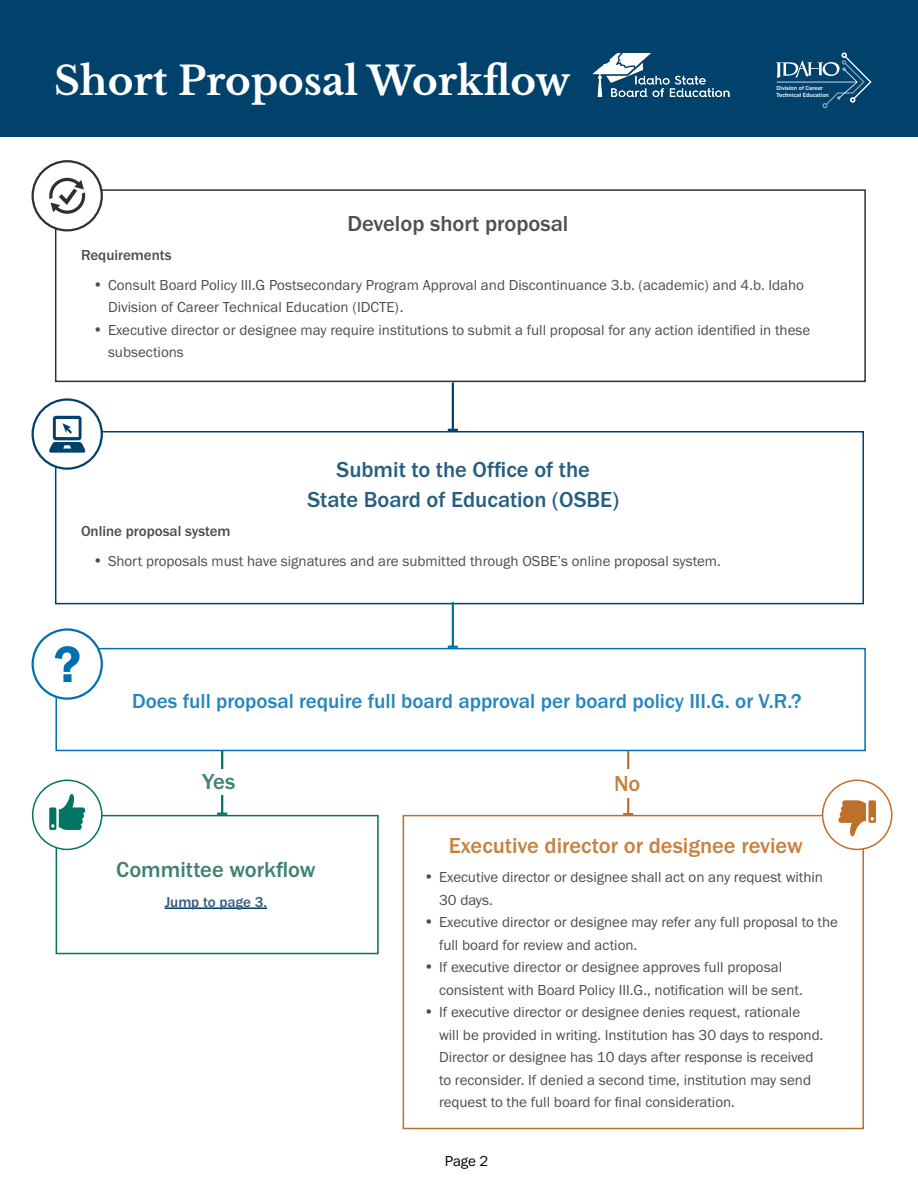
<style>
.page{position:relative;width:918px;height:1188px;background:#fff}
.page>*{position:absolute;margin:0;border:0;box-sizing:border-box;transform-origin:0 0}
.t1{font:700 39px "Libre Baskerville";color:#fff}
.t2{font:500 22.5px/30px "Franklin Gothic URW";color:#265e81;text-align:center}
.t3{font:500 22.5px "Franklin Gothic URW";color:#c68140}
.t4{font:500 22.5px "Franklin Gothic URW";color:#4f4f4e}
.t5{font:500 22.5px "Franklin Gothic URW";color:#3f8273}
.t6{font:500 21px "Franklin Gothic URW";color:#2685be}
.t7{font:15px/22.5px "Franklin Gothic URW Boo";color:#4d4d4f}
.t8{font:500 15px "Franklin Gothic URW";color:#4d4d4f}
.t9{font:500 15px "Franklin Gothic URW";letter-spacing:-.005em;color:#345b80}
.t10{font:15px "Franklin Gothic URW Boo";color:#000}
.t11{font:500 6.15px/6.8px "Franklin Gothic URW";color:#fff}
</style>
<div class="page">
<div style="left:0;top:0;width:918px;height:136px;background:#00426b"></div>
<svg style="left:776px;top:53px;width:96px;height:55px"></svg>
<img style="left:592px;top:54px;width:138px;height:43px">
<hr style="left:165px;top:907px;width:102px;height:2px;background:#00426b">
<div style="left:55px;top:189px;width:811px;height:193px;border:2px solid #30302f"></div>
<div style="left:55px;top:431px;width:809px;height:173px;border:2px solid #00426b"></div>
<div style="left:56px;top:815px;width:323px;height:139px;border:2px solid #027463"></div>
<div style="left:403px;top:815px;width:461px;height:314px;border:2px solid #be702a"></div>
<div style="left:33px;top:161px;width:69px;height:69px;background:#fff;border-radius:50%"></div>
<div style="left:32px;top:160px;width:71px;height:71px;border:2px solid #30302f;border-radius:50%"></div>
<svg style="left:49px;top:178px;width:36px;height:36px"></svg>
<div style="left:33px;top:400px;width:69px;height:69px;background:#fff;border-radius:50%"></div>
<div style="left:32px;top:398px;width:71px;height:72px;border:2px solid #00426b;border-radius:50%"></div>
<svg style="left:49px;top:416px;width:36px;height:37px"></svg>
<div style="left:33px;top:780px;width:69px;height:69px;background:#fff;border-radius:50%"></div>
<div style="left:32px;top:780px;width:71px;height:70px;border:2px solid #027463;border-radius:50%"></div>
<svg style="left:49px;top:794px;width:36px;height:36px"></svg>
<div style="left:823px;top:780px;width:69px;height:69px;background:#fff;border-radius:50%"></div>
<div style="left:822px;top:780px;width:71px;height:70px;border:2px solid #be702a;border-radius:50%"></div>
<svg style="left:838px;top:800px;width:38px;height:36px"></svg>
<hr style="left:452px;top:382px;width:2px;height:48px;background:#00426b">
<svg style="left:448px;top:429px;width:10px;height:2px"></svg>
<hr style="left:221px;top:751px;width:2px;height:63px;background:#027463">
<svg style="left:217px;top:813px;width:10px;height:2px"></svg>
<hr style="left:627px;top:751px;width:2px;height:63px;background:#be702a">
<svg style="left:623px;top:813px;width:10px;height:2px"></svg>
<div style="left:55px;top:648px;width:811px;height:103px;border:2px solid #0070b3"></div>
<div style="left:33px;top:630px;width:69px;height:69px;background:#fff;border-radius:50%"></div>
<div style="left:32px;top:628px;width:71px;height:72px;border:2px solid #0070b3;border-radius:50%"></div>
<svg style="left:55px;top:646px;width:25px;height:36px"></svg>
<hr style="left:452px;top:602px;width:2px;height:45px;background:#0070b3">
<svg style="left:448px;top:646px;width:10px;height:2px"></svg>
<div style="left:171px;top:769px;width:96px;height:25px;background:#fff"></div>
<div style="left:603px;top:769px;width:49px;height:29px;background:#fff"></div>
<h1 class="t1" style="left:54px;top:57px;width:518px">Short Proposal Workflow</h1>
<h2 class="t4" style="left:347px;top:210px;width:223px">Develop short proposal</h2>
<p class="t11" style="left:776px;top:84px;width:54px">Division of Career<br>Technical Education</p>
<p class="t8" style="left:81px;top:246px;width:92px">Requirements</p>
<p class="t7" style="left:108px;top:273px;width:704px">Consult Board Policy III.G Postsecondary Program Approval and Discontinuance 3.b. (academic) and 4.b. Idaho Division of Career Technical Education (IDCTE).<br>Executive director or designee may require institutions to submit a full proposal for any action identified in these subsections</p>
<h2 class="t2" style="left:308px;top:454px;width:313px">Submit to the Office of the<br>State Board of Education (OSBE)</h2>
<p class="t8" style="left:81px;top:522px;width:151px">Online proposal system</p>
<p class="t7" style="left:108px;top:549px;width:614px">Short proposals must have signatures and are submitted through OSBE’s online proposal system.</p>
<h3 class="t6" style="left:132px;top:688px;width:671px">Does full proposal require full board approval per board policy III.G. or V.R.?</h3>
<h2 class="t5" style="left:202px;top:768px;width:35px">Yes</h2>
<h2 class="t3" style="left:614px;top:770px;width:28px">No</h2>
<h2 class="t5" style="left:116px;top:856px;width:201px">Committee workflow</h2>
<p class="t9" style="left:165px;top:892px;width:104px">Jump to page 3.</p>
<h2 class="t3" style="left:449px;top:831px;width:355px">Executive director or designee review</h2>
<p class="t7" style="left:439px;top:866px;width:401px">Executive director or designee shall act on any request within 30 days.<br>Executive director or designee may refer any full proposal to the full board for review and action.<br>If executive director or designee approves full proposal consistent with Board Policy III.G., notification will be sent.<br>If executive director or designee denies request, rationale<br>will be provided in writing. Institution has 30 days to respond.<br>Director or designee has 10 days after response is received<br>to reconsider. If denied a second time, institution may send request to the full board for final consideration.</p>
<p class="t10" style="left:445px;top:1151px;width:45px">Page 2</p>
</div>
